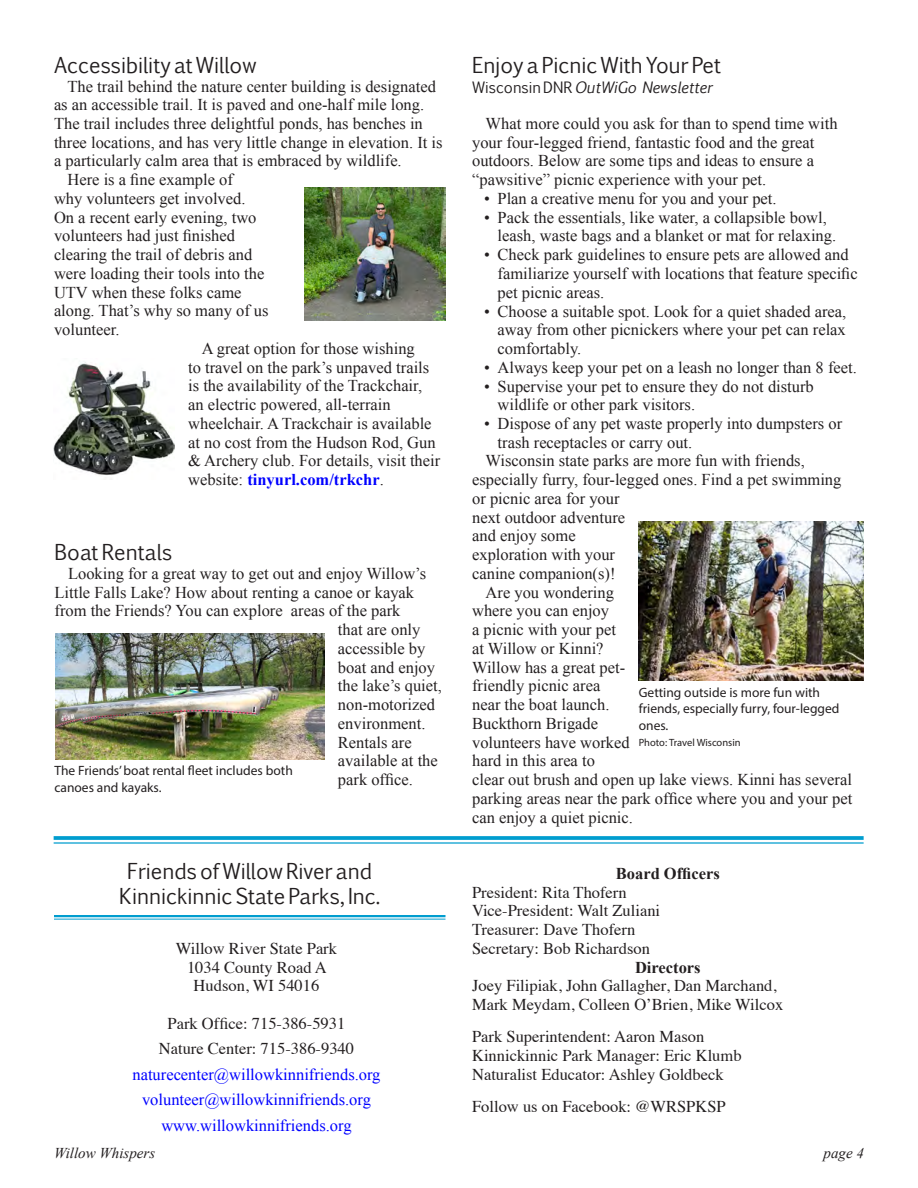
<style>
.page{position:relative;width:918px;height:1188px;background:#fff}
.page>*{position:absolute;margin:0;border:0;box-sizing:border-box;transform-origin:0 0}
.Headlines{font:21px/25.2px "Euphemia UCAS";color:#231f20;text-align:center}
.Body_text{font:16.5px/18.8px "Times New Roman";color:#231f20}
.Body_text-2{font:16.5px/18.8px "Times";color:#231f20}
.Body_text-3{font:16.5px "Times New Roman";color:#00f}
.Body_text-4{font:700 16.5px "Times New Roman";color:#231f20}
.Headline_author{font:italic 15px "Euphemia UCAS";color:#231f20}
.t1{font:italic 15px "Times New Roman";color:#231f20}
.PhotoCaption{font:13.5px/16.2px "Myriad Pro";color:#231f20}
.PhotoCaption-2{font:10.5px "Myriad Pro";color:#231f20}
.s1{font-weight:700;color:#00f}
.s2{font-style:normal}
</style>
<div class="page">
<img style="left:54px;top:362px;width:121px;height:118px">
<img style="left:304px;top:188px;width:141px;height:133px">
<hr style="left:54px;top:915px;width:392px;height:2px;background:#009dcf">
<hr style="left:54px;top:919px;width:392px;height:1px;background:#009dcf">
<img style="left:55px;top:633px;width:269px;height:126px">
<img style="left:639px;top:522px;width:225px;height:159px">
<svg style="left:54px;top:836px;width:810px;height:4px;background:#0fa2d1"></svg>
<hr style="left:54px;top:842px;width:810px;height:2px;background:#009dcf">
<p class="Headlines" style="left:54px;top:52px;width:204px">Accessibility at Willow</p>
<p class="Body_text" style="left:54px;top:76px;width:390px;text-indent:13px">The trail behind the nature center building is designated as an accessible trail. It is paved and one-half mile long.<br>The trail includes three delightful ponds, has benches in three locations, and has very little change in elevation. It is a particularly calm area that is embraced by wildlife.</p>
<p class="Body_text" style="left:54px;top:170px;width:216px;text-indent:13px">Here is a fine example of<br>why volunteers get involved.<br>On a recent early evening, two volunteers had just finished clearing the trail of debris and were loading their tools into the<br>UTV when these folks came along. That’s why so many of us volunteer.</p>
<p class="Body_text" style="left:188px;top:339px;width:254px;text-indent:13px">A great option for those wishing<br>to travel on the park’s unpaved trails is the availability of the Trackchair, an electric powered, all-terrain wheelchair. A Trackchair is available at no cost from the Hudson Rod, Gun &amp; Archery club. For details, visit their website: <span class="s1">tinyurl.com/trkchr</span>.</p>
<p class="Headlines" style="left:55px;top:540px;width:119px">Boat Rentals</p>
<p class="Body_text" style="left:68px;top:564px;width:360px">Looking for a great way to get out and enjoy Willow’s</p>
<p class="Body_text" style="left:55px;top:583px;width:361px">Little Falls Lake? How about renting a canoe or kayak</p>
<p class="Body_text" style="left:55px;top:601px;width:347px">from the Friends? You can explore areas of the park</p>
<p class="Body_text" style="left:338px;top:620px;width:84px">that are only</p>
<p class="Body_text" style="left:338px;top:639px;width:89px">accessible by</p>
<p class="Body_text" style="left:338px;top:658px;width:99px">boat and enjoy</p>
<p class="Body_text" style="left:338px;top:676px;width:106px">the lake’s quiet,</p>
<p class="Body_text" style="left:338px;top:695px;width:99px">non-motorized</p>
<p class="Body_text" style="left:338px;top:714px;width:89px">environment.</p>
<p class="Body_text" style="left:338px;top:733px;width:75px">Rentals are</p>
<p class="Body_text" style="left:338px;top:751px;width:101px">available at the</p>
<p class="Body_text" style="left:338px;top:770px;width:77px">park office.</p>
<p class="PhotoCaption" style="left:55px;top:762px;width:240px">The Friends’ boat rental fleet includes both canoes and kayaks.</p>
<p class="Headlines" style="left:119px;top:858px;width:262px">Friends of Willow River and<br>Kinnickinnic State Parks, Inc.</p>
<p class="Body_text-2" style="left:176px;top:938px;width:163px">Willow River State Park</p>
<p class="Body_text-2" style="left:187px;top:956px;width:141px">1034 County Road A</p>
<p class="Body_text-2" style="left:194px;top:975px;width:127px">Hudson, WI 54016</p>
<p class="Body_text-2" style="left:168px;top:1013px;width:179px">Park Office: 715-386-5931</p>
<p class="Body_text-2" style="left:159px;top:1038px;width:197px">Nature Center: 715-386-9340</p>
<p class="Body_text-3" style="left:132px;top:1063px;width:250px">naturecenter@willowkinnifriends.org</p>
<p class="Body_text-3" style="left:142px;top:1089px;width:230px">volunteer@willowkinnifriends.org</p>
<p class="Body_text-3" style="left:161px;top:1114px;width:192px">www.willowkinnifriends.org</p>
<p class="Headlines" style="left:472px;top:52px;width:251px">Enjoy a Picnic With Your Pet</p>
<p class="Headline_author" style="left:472px;top:76px;width:241px"><span class="s2">Wisconsin DNR</span> OutWiGo Newsletter</p>
<p class="Body_text" style="left:472px;top:114px;width:367px;text-indent:13px">What more could you ask for than to spend time with your four-legged friend, fantastic food and the great outdoors. Below are some tips and ideas to ensure a “pawsitive” picnic experience with your pet.</p>
<p class="Body_text" style="left:484px;top:189px;width:294px">• Plan a creative menu for you and your pet.</p>
<p class="Body_text" style="left:498px;top:208px;width:340px;text-indent:-14px">• Pack the essentials, like water, a collapsible bowl, leash, waste bags and a blanket or mat for relaxing.</p>
<p class="Body_text" style="left:498px;top:245px;width:362px;text-indent:-14px">• Check park guidelines to ensure pets are allowed and familiarize yourself with locations that feature specific pet picnic areas.</p>
<p class="Body_text" style="left:498px;top:301px;width:350px;text-align:justify;text-indent:-14px">• Choose a suitable spot. Look for a quiet shaded area, away from other picnickers where your pet can relax comfortably.</p>
<p class="Body_text" style="left:484px;top:358px;width:374px">• Always keep your pet on a leash no longer than 8 feet.</p>
<p class="Body_text" style="left:498px;top:376px;width:318px;text-indent:-14px">• Supervise your pet to ensure they do not disturb wildlife or other park visitors.</p>
<p class="Body_text" style="left:498px;top:414px;width:346px;text-indent:-14px">• Dispose of any pet waste properly into dumpsters or trash receptacles or carry out.</p>
<p class="Body_text" style="left:472px;top:451px;width:371px;text-indent:14px">Wisconsin state parks are more fun with friends, especially furry, four-legged ones. Find a pet swimming or picnic area for your<br>next outdoor adventure<br>and enjoy some<br>exploration with your<br>canine companion(s)!</p>
<p class="Body_text" style="left:472px;top:583px;width:382px;text-indent:13px">Are you wondering<br>where you can enjoy<br>a picnic with your pet<br>at Willow or Kinni?<br>Willow has a great pet-<br>friendly picnic area<br>near the boat launch.<br>Buckthorn Brigade<br>volunteers have worked<br>hard in this area to<br>clear out brush and open up lake views. Kinni has several parking areas near the park office where you and your pet can enjoy a quiet picnic.</p>
<p class="PhotoCaption" style="left:639px;top:684px;width:202px">Getting outside is more fun with friends, especially furry, four-legged ones.</p>
<p class="PhotoCaption-2" style="left:639px;top:736px;width:103px">Photo: Travel Wisconsin</p>
<p class="Body_text-4" style="left:616px;top:862px;width:106px">Board Officers</p>
<p class="Body_text-2" style="left:472px;top:881px;width:156px">President: Rita Thofern</p>
<p class="Body_text-2" style="left:472px;top:900px;width:190px">Vice-President: Walt Zuliani</p>
<p class="Body_text-2" style="left:472px;top:919px;width:165px">Treasurer: Dave Thofern</p>
<p class="Body_text-2" style="left:472px;top:938px;width:179px">Secretary: Bob Richardson</p>
<p class="Body_text-4" style="left:635px;top:956px;width:67px">Directors</p>
<p class="Body_text-2" style="left:472px;top:975px;width:306px">Joey Filipiak, John Gallagher, Dan Marchand,</p>
<p class="Body_text-2" style="left:472px;top:994px;width:313px">Mark Meydam, Colleen O’Brien, Mike Wilcox</p>
<p class="Body_text-2" style="left:472px;top:1026px;width:271px">Park Superintendent: Aaron Mason<br>Kinnickinnic Park Manager: Eric Klumb<br>Naturalist Educator: Ashley Goldbeck</p>
<p class="Body_text-2" style="left:472px;top:1096px;width:255px">Follow us on Facebook: @WRSPKSP</p>
<p class="t1" style="left:54px;top:1143px;width:103px">Willow Whispers</p>
<p class="t1" style="left:824px;top:1143px;width:42px">page 4</p>
</div>
